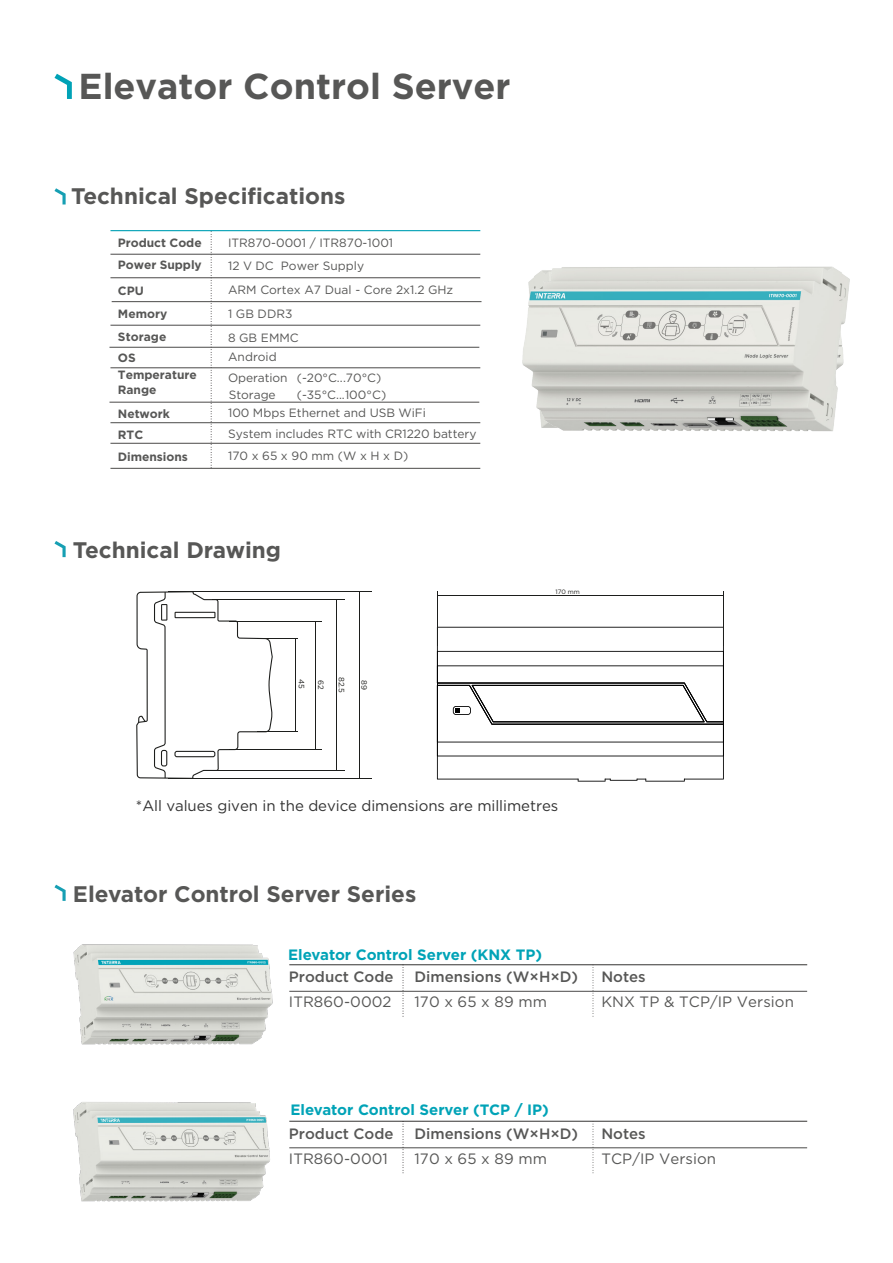
<style>
.page{position:relative;width:893px;height:1263px;background:#fff}
.page>*{position:absolute;margin:0;border:0;box-sizing:border-box;transform-origin:0 0}
.t1{font:700 36px "Gotham";color:#575756}
.t2{font:700 22.5px "Gotham";color:#575756}
.t3{font:15px "Gotham";letter-spacing:.005em;color:#575756}
.t4{font:500 15px "Gotham";color:#575756}
.t5{font:700 15px "Gotham";color:#00a3b7}
.t6{font:15px "Gotham";letter-spacing:-.005em;color:#333}
.t7{font:12px/24.3px "Gotham";letter-spacing:-.005em;color:#575756}
.t8{font:700 12px/22.8px "Gotham";letter-spacing:-.005em;color:#575756}
.t9{font:7.8px "Gotham";color:#1e1e1c}
.t10{font:6.3px "Gotham";color:#1e1e1c}
</style>
<div class="page">
<svg style="left:54px;top:74px;width:18px;height:25px"></svg>
<img style="left:73px;top:1102px;width:197px;height:100px">
<img style="left:73px;top:944px;width:200px;height:101px">
<svg style="left:54px;top:885px;width:12px;height:16px"></svg>
<svg style="left:54px;top:541px;width:12px;height:16px"></svg>
<svg style="left:54px;top:188px;width:12px;height:16px"></svg>
<svg style="left:211px;top:231px;width:1px;height:237px"></svg>
<hr style="left:110px;top:254px;width:370px;height:1px;background:#4b4a49">
<hr style="left:110px;top:277px;width:370px;height:1px;background:#4b4a49">
<hr style="left:112px;top:301px;width:369px;height:1px;background:#4b4a49">
<hr style="left:110px;top:325px;width:370px;height:1px;background:#4b4a49">
<hr style="left:109px;top:347px;width:370px;height:1px;background:#4b4a49">
<hr style="left:110px;top:368px;width:370px;height:1px;background:#4b4a49">
<hr style="left:109px;top:402px;width:370px;height:1px;background:#4b4a49">
<hr style="left:110px;top:422px;width:370px;height:1px;background:#4b4a49">
<hr style="left:110px;top:443px;width:370px;height:1px;background:#4b4a49">
<hr style="left:110px;top:468px;width:370px;height:1px;background:#4b4a49">
<hr style="left:110px;top:230px;width:370px;height:1px;background:#00a0b5">
<svg style="left:136px;top:591px;width:137px;height:188px"></svg>
<hr style="left:296px;top:638px;width:1px;height:94px;background:#1d1e1c">
<hr style="left:257px;top:638px;width:41px;height:1px;background:#1d1e1c">
<hr style="left:257px;top:731px;width:41px;height:1px;background:#1d1e1c">
<hr style="left:336px;top:600px;width:1px;height:170px;background:#1d1e1c">
<hr style="left:212px;top:600px;width:133px;height:1px;background:#1d1e1c">
<hr style="left:212px;top:770px;width:133px;height:1px;background:#1d1e1c">
<hr style="left:359px;top:592px;width:1px;height:186px;background:#1d1e1c">
<hr style="left:169px;top:592px;width:203px;height:1px;background:#1d1e1c">
<hr style="left:169px;top:778px;width:203px;height:1px;background:#1d1e1c">
<hr style="left:315px;top:621px;width:1px;height:129px;background:#1d1e1c">
<hr style="left:229px;top:621px;width:92px;height:1px;background:#1d1e1c">
<hr style="left:229px;top:749px;width:92px;height:1px;background:#1d1e1c">
<svg style="left:437px;top:627px;width:287px;height:155px"></svg>
<hr style="left:437px;top:595px;width:286px;height:1px;background:#1d1e1c">
<hr style="left:437px;top:592px;width:1px;height:54px;background:#1d1e1c">
<hr style="left:723px;top:592px;width:1px;height:54px;background:#1d1e1c">
<hr style="left:289px;top:964px;width:518px;height:1px;background:#4b4a49">
<hr style="left:289px;top:991px;width:518px;height:1px;background:#4b4a49">
<svg style="left:403px;top:964px;width:1px;height:52px"></svg>
<svg style="left:593px;top:964px;width:1px;height:50px"></svg>
<hr style="left:289px;top:1121px;width:518px;height:1px;background:#4b4a49">
<hr style="left:289px;top:1147px;width:518px;height:1px;background:#4b4a49">
<svg style="left:403px;top:1123px;width:1px;height:50px"></svg>
<svg style="left:593px;top:1121px;width:1px;height:52px"></svg>
<img style="left:522px;top:266px;width:328px;height:166px">
<h1 class="t1" style="left:79px;top:62px;width:434px">Elevator Control Server</h1>
<h2 class="t2" style="left:71px;top:181px;width:276px">Technical Specifications</h2>
<p class="t8" style="left:118px;top:231px;width:85px">Product Code<br>Power Supply</p>
<p class="t8" style="left:118px;top:280px;width:51px">CPU<br>Memory<br>Storage</p>
<p class="t8" style="left:118px;top:349px;width:80px;line-height:17.4px">OS<br>Temperature</p>
<p class="t8" style="left:118px;top:377px;width:53px;line-height:24.5px">Range<br>Network</p>
<p class="t8" style="left:118px;top:423px;width:71px;line-height:22px">RTC<br>Dimensions</p>
<p class="t7" style="left:228px;top:231px;width:167px">ITR870-0001 / ITR870-1001</p>
<p class="t7" style="left:228px;top:253px;width:227px">12 V DC Power Supply<br>ARM Cortex A7 Dual - Core 2x1.2 GHz<br>1 GB DDR3</p>
<p class="t7" style="left:228px;top:325px;width:72px">8 GB EMMC</p>
<p class="t7" style="left:228px;top:345px;width:50px">Android</p>
<p class="t7" style="left:228px;top:365px;width:61px">Operation</p>
<p class="t7" style="left:297px;top:365px;width:86px">(-20°C...70°C)</p>
<p class="t7" style="left:229px;top:382px;width:48px">Storage</p>
<p class="t7" style="left:297px;top:382px;width:91px">(-35°C...100°C)</p>
<p class="t7" style="left:228px;top:402px;width:250px;line-height:21px">100 Mbps Ethernet and USB WiFi<br>System includes RTC with CR1220 battery</p>
<p class="t7" style="left:228px;top:444px;width:182px">170 x 65 x 90 mm (W x H x D)</p>
<h2 class="t2" style="left:73px;top:535px;width:210px">Technical Drawing</h2>
<p class="t9" style="left:307px;top:679px;width:11px;rotate:90deg">45</p>
<p class="t9" style="left:326px;top:680px;width:11px;rotate:90deg">62</p>
<p class="t9" style="left:346px;top:677px;width:18px;rotate:90deg">82.5</p>
<p class="t9" style="left:369px;top:680px;width:11px;rotate:90deg">89</p>
<p class="t10" style="left:556px;top:588px;width:26px">170 mm</p>
<p class="t6" style="left:136px;top:796px;width:424px">*All values given in the device dimensions are millimetres</p>
<h2 class="t2" style="left:73px;top:879px;width:345px">Elevator Control Server Series</h2>
<p class="t5" style="left:288px;top:944px;width:255px">Elevator Control Server (KNX TP)</p>
<p class="t4" style="left:289px;top:967px;width:106px">Product Code</p>
<p class="t4" style="left:414px;top:967px;width:165px">Dimensions (W×H×D)</p>
<p class="t4" style="left:601px;top:967px;width:46px">Notes</p>
<p class="t3" style="left:289px;top:992px;width:104px">ITR860-0002</p>
<p class="t3" style="left:415px;top:992px;width:134px">170 x 65 x 89 mm</p>
<p class="t3" style="left:601px;top:992px;width:194px">KNX TP &amp; TCP/IP Version</p>
<p class="t5" style="left:290px;top:1100px;width:260px">Elevator Control Server (TCP / IP)</p>
<p class="t4" style="left:289px;top:1124px;width:106px">Product Code</p>
<p class="t4" style="left:414px;top:1124px;width:165px">Dimensions (W×H×D)</p>
<p class="t4" style="left:601px;top:1124px;width:46px">Notes</p>
<p class="t3" style="left:289px;top:1149px;width:101px">ITR860-0001</p>
<p class="t3" style="left:415px;top:1149px;width:134px">170 x 65 x 89 mm</p>
<p class="t3" style="left:601px;top:1149px;width:116px">TCP/IP Version</p>
</div>
